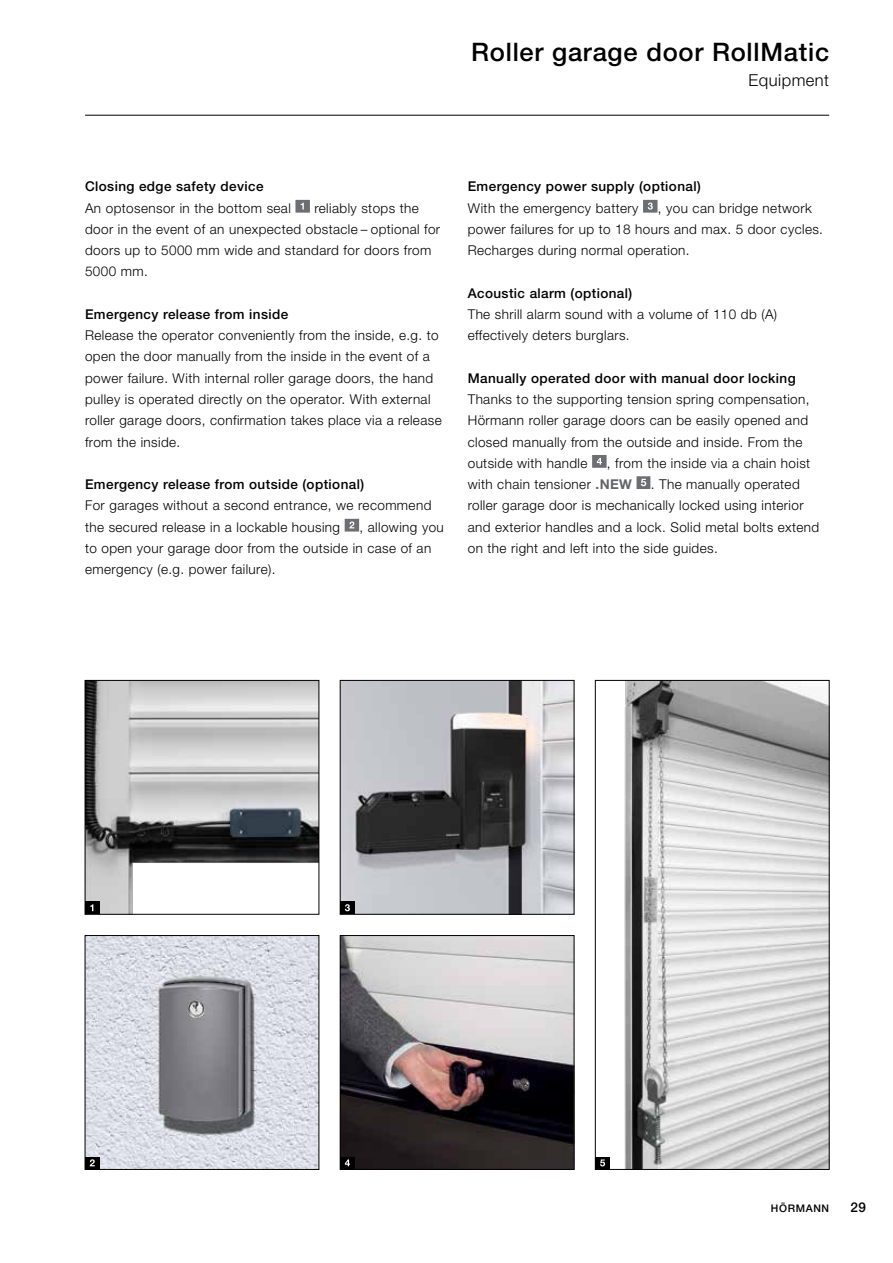
<style>
.page{position:relative;width:893px;height:1263px;background:#fff}
.page>*{position:absolute;margin:0;border:0;box-sizing:border-box;transform-origin:0 0}
.t1{font:500 25.5px "Hoermann Helvetica Neue";letter-spacing:.03em;color:#000}
.t2{font:300 16.5px "Hoermann Helvetica Neue";letter-spacing:.03em;color:#000}
.t3{font:300 13.5px/21.3px "Hoermann Helvetica Neue";letter-spacing:.03em;color:#000}
.t4{font:500 13.5px "Hoermann Helvetica Neue";letter-spacing:.03em;color:#000}
.t5{font:500 10.5px "Hoermann Helvetica Neue";letter-spacing:.06em;color:#000}
.s1{font-weight:700;color:#636466}
</style>
<div class="page">
<img style="left:342px;top:937px;width:230px;height:230px">
<div style="left:340px;top:935px;width:234px;height:234px;border:1px solid #000"></div>
<img style="left:342px;top:682px;width:230px;height:230px">
<img style="left:624px;top:682px;width:203px;height:485px">
<div style="left:595px;top:680px;width:234px;height:489px;border:1px solid #000"></div>
<img style="left:87px;top:937px;width:230px;height:230px">
<img style="left:87px;top:682px;width:230px;height:230px">
<div style="left:85px;top:680px;width:234px;height:234px;border:1px solid #000"></div>
<div style="left:340px;top:1157px;width:15px;height:12px;background:#000"></div>
<svg style="left:345px;top:1159px;width:5px;height:7px"></svg>
<div style="left:595px;top:1157px;width:15px;height:12px;background:#000"></div>
<svg style="left:600px;top:1159px;width:5px;height:7px"></svg>
<svg style="left:295px;top:200px;width:15px;height:13px"></svg>
<svg style="left:345px;top:519px;width:14px;height:12px"></svg>
<svg style="left:643px;top:200px;width:14px;height:13px"></svg>
<svg style="left:592px;top:455px;width:15px;height:13px"></svg>
<svg style="left:637px;top:476px;width:13px;height:13px"></svg>
<div style="left:85px;top:1157px;width:14px;height:12px;background:#000"></div>
<svg style="left:90px;top:1159px;width:5px;height:7px"></svg>
<svg style="left:85px;top:901px;width:14px;height:13px"></svg>
<div style="left:340px;top:901px;width:15px;height:13px;background:#000"></div>
<svg style="left:345px;top:904px;width:5px;height:7px"></svg>
<hr style="left:85px;top:115px;width:744px;height:1px;background:#000">
<h1 class="t1" style="left:471px;top:34px;width:360px">Roller garage door RollMatic</h1>
<p class="t2" style="left:748px;top:69px;width:82px">Equipment</p>
<p class="t4" style="left:85px;top:177px;width:180px">Closing edge safety device</p>
<p class="t3" style="left:85px;top:196px;width:207px">An optosensor in the bottom seal</p>
<p class="t3" style="left:85px;top:196px;width:357px;text-indent:229px">reliably stops the door in the event of an unexpected obstacle – optional for doors up to 5000 mm wide and standard for doors from 5000 mm.</p>
<p class="t4" style="left:85px;top:305px;width:205px">Emergency release from inside</p>
<p class="t3" style="left:85px;top:324px;width:358px">Release the operator conveniently from the inside, e.g. to open the door manually from the inside in the event of a power failure. With internal roller garage doors, the hand pulley is operated directly on the operator. With external roller garage doors, confirmation takes place via a release from the inside.</p>
<p class="t4" style="left:85px;top:475px;width:281px">Emergency release from outside (optional)</p>
<p class="t3" style="left:85px;top:494px;width:348px">For garages without a second entrance, we recommend the secured release in a lockable housing</p>
<p class="t3" style="left:85px;top:515px;width:360px;text-indent:274px">, allowing you to open your garage door from the outside in case of an emergency (e.g. power failure).</p>
<p class="t4" style="left:468px;top:177px;width:235px">Emergency power supply (optional)</p>
<p class="t3" style="left:468px;top:196px;width:172px">With the emergency battery</p>
<p class="t3" style="left:468px;top:196px;width:357px;text-indent:190px">, you can bridge network power failures for up to 18 hours and max. 5 door cycles.<br>Recharges during normal operation.</p>
<p class="t4" style="left:468px;top:283px;width:166px">Acoustic alarm (optional)</p>
<p class="t3" style="left:468px;top:303px;width:311px">The shrill alarm sound with a volume of 110 db (A) effectively deters burglars.</p>
<p class="t4" style="left:468px;top:368px;width:329px">Manually operated door with manual door locking</p>
<p class="t3" style="left:468px;top:388px;width:343px">Thanks to the supporting tension spring compensation, Hörmann roller garage doors can be easily opened and closed manually from the outside and inside. From the outside with handle</p>
<p class="t3" style="left:468px;top:451px;width:344px;text-indent:139px">, from the inside via a chain hoist with chain tensioner <span class="s1">.NEW</span></p>
<p class="t3" style="left:468px;top:473px;width:353px;text-indent:183px">. The manually operated roller garage door is mechanically locked using interior and exterior handles and a lock. Solid metal bolts extend on the right and left into the side guides.</p>
<p class="t5" style="left:771px;top:1201px;width:60px">HÖRMANN</p>
<p class="t4" style="left:850px;top:1198px;width:17px">29</p>
</div>
